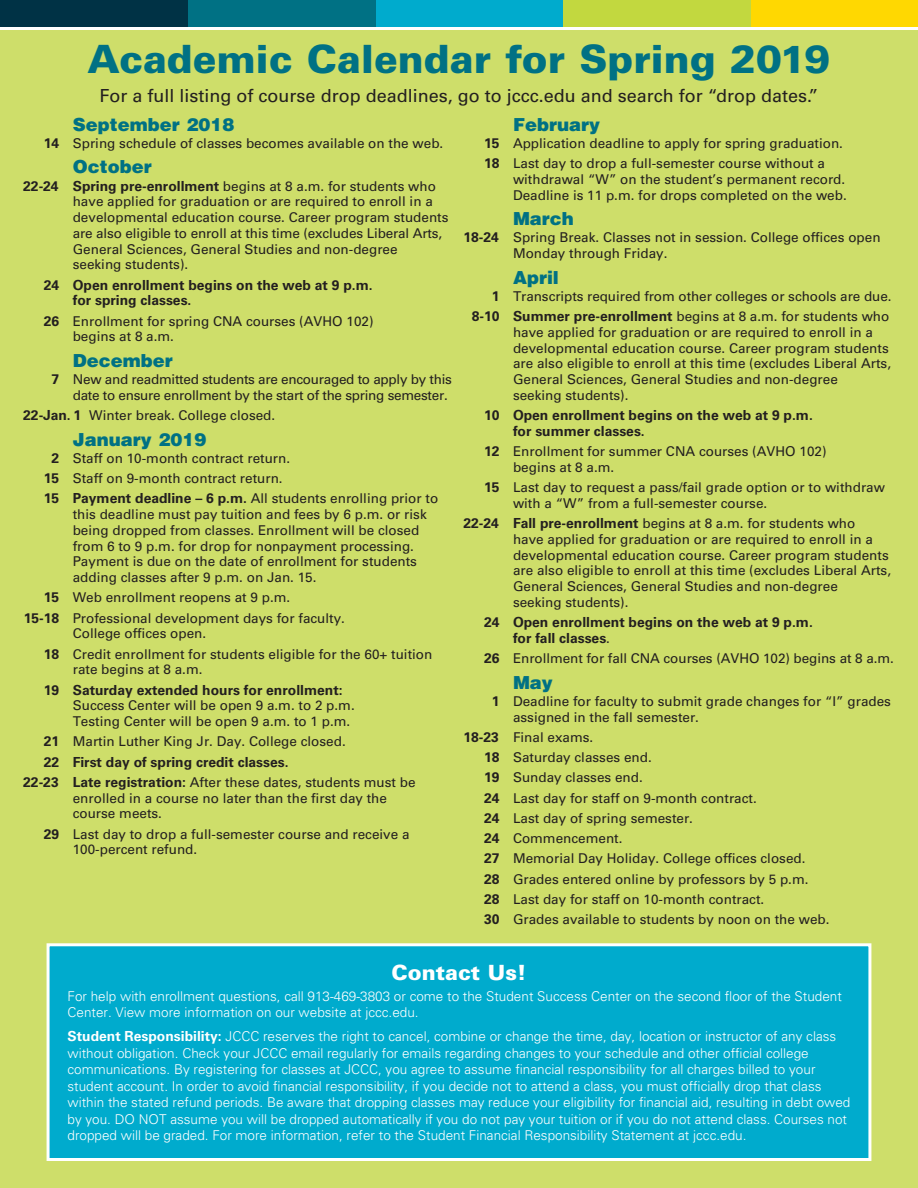
<style>
.page{position:relative;width:918px;height:1188px;background:#fff}
.page>*{position:absolute;margin:0;border:0;box-sizing:border-box;transform-origin:0 0}
.head{font:900 39px "Univers LT Std";color:#007184}
.Sub-white{font:900 21px "Univers LT Std";color:#fff}
.body{font:18px "Univers LT Std";color:#231f20}
.month{font:900 18px "Helvetica LT Std";color:#007184}
.deadlines{font:700 13.8px/15.8px "Univers LT Std";color:#231f20}
.deadlines-2{font:13.5px/15.8px "Univers LT Std";color:#231f20}
.body-2{font:300 13.5px/16.5px "Univers LT Std";color:#fff}
.deadlines_double_dat{font:13.5px/15.8px "Univers LT Std";color:#231f20}
.deadlines-3{font:13.5px/15.8px "Univers LT Std";letter-spacing:-.02em;color:#231f20}
.s1{font-weight:700;font-size:13.8px}
.s2{font-weight:400;font-size:13.5px}
</style>
<div class="page">
<div style="left:0;top:30px;width:918px;height:1158px;background:#cede6a"></div>
<div style="left:0;top:0;width:188px;height:27px;background:#003245"></div>
<div style="left:188px;top:0;width:188px;height:27px;background:#007184"></div>
<div style="left:376px;top:0;width:188px;height:27px;background:#00abcd"></div>
<div style="left:564px;top:0;width:187px;height:27px;background:#c2d83f"></div>
<div style="left:751px;top:0;width:167px;height:27px;background:#ffd801"></div>
<div style="left:48px;top:945px;width:822px;height:215px;background:#00abcd"></div>
<div style="left:47px;top:943px;width:824px;height:218px;border:3px solid #fff"></div>
<p class="head" style="left:88px;top:35px;width:744px">Academic Calendar for Spring 2019</p>
<p class="month" style="left:73px;top:112px;width:163px">September 2018</p>
<p class="deadlines-2" style="left:44px;top:135px;width:401px"><span class="s1">14</span> Spring schedule of classes becomes available on the web.</p>
<p class="month" style="left:73px;top:155px;width:81px">October</p>
<p class="deadlines_double_dat" style="left:73px;top:178px;width:377px;text-indent:-50px"><span class="s1">22-24 Spring pre-enrollment</span> begins at 8 a.m. for students who have applied for graduation or are required to enroll in a developmental education course. Career program students are also eligible to enroll at this time (excludes Liberal Arts, General Sciences, General Studies and non-degree seeking students).</p>
<p class="deadlines" style="left:73px;top:277px;width:301px;text-indent:-29px">24 Open enrollment begins on the web at 9 p.m. for spring classes.</p>
<p class="deadlines-2" style="left:73px;top:313px;width:302px;text-indent:-29px"><span class="s1">26</span> Enrollment for spring CNA courses (AVHO 102) begins at 8 a.m.</p>
<p class="month" style="left:73px;top:349px;width:102px">December</p>
<p class="deadlines-3" style="left:73px;top:372px;width:381px;text-indent:-21px"><span class="s1">7</span> New and readmitted students are encouraged to apply by this date to ensure enrollment by the start of the spring semester.</p>
<p class="deadlines_double_dat" style="left:23px;top:408px;width:254px"><span class="s1">22-Jan. 1</span> Winter break. College closed.</p>
<p class="month" style="left:73px;top:427px;width:135px">January 2019</p>
<p class="deadlines-2" style="left:52px;top:450px;width:240px"><span class="s1">2</span> Staff on 10-month contract return.</p>
<p class="deadlines-2" style="left:44px;top:471px;width:240px"><span class="s1">15</span> Staff on 9-month contract return.</p>
<p class="deadlines-2" style="left:73px;top:491px;width:367px;text-indent:-29px"><span class="s1">15 Payment deadline – 6 p.m.</span> All students enrolling prior to this deadline must pay tuition and fees by 6 p.m. or risk being dropped from classes. Enrollment will be closed from 6 to 9 p.m. for drop for nonpayment processing.<br>Payment is due on the date of enrollment for students adding classes after 9 p.m. on Jan. 15.</p>
<p class="deadlines-2" style="left:44px;top:590px;width:248px"><span class="s1">15</span> Web enrollment reopens at 9 p.m.</p>
<p class="deadlines-2" style="left:73px;top:610px;width:274px;text-indent:-49px"><span class="s1">15-18</span> Professional development days for faculty.<br>College offices open.</p>
<p class="deadlines-2" style="left:73px;top:646px;width:361px;text-indent:-29px"><span class="s1">18</span> Credit enrollment for students eligible for the 60+ tuition rate begins at 8 a.m.</p>
<p class="deadlines" style="left:44px;top:682px;width:300px">19 Saturday extended hours for enrollment:</p>
<p class="deadlines-2" style="left:73px;top:698px;width:284px">Success Center will be open 9 a.m. to 2 p.m.<br>Testing Center will be open 9 a.m. to 1 p.m.</p>
<p class="deadlines-2" style="left:44px;top:734px;width:304px"><span class="s1">21</span> Martin Luther King Jr. Day. College closed.</p>
<p class="deadlines" style="left:44px;top:754px;width:246px">22 First day of spring credit classes.</p>
<p class="deadlines_double_dat" style="left:73px;top:774px;width:344px;text-indent:-50px"><span class="s1">22-23 Late registration:</span> After these dates, students must be enrolled in a course no later than the first day the course meets.</p>
<p class="deadlines-2" style="left:73px;top:826px;width:338px;text-indent:-29px"><span class="s1">29</span> Last day to drop a full-semester course and receive a<br>100-percent refund.</p>
<p class="body" style="left:100px;top:85px;width:720px">For a full listing of course drop deadlines, go to jccc.edu and search for “drop dates.”</p>
<p class="month" style="left:513px;top:112px;width:89px">February</p>
<p class="deadlines-2" style="left:484px;top:135px;width:360px"><span class="s1">15</span> Application deadline to apply for spring graduation.</p>
<p class="deadlines-2" style="left:513px;top:156px;width:335px;text-indent:-29px"><span class="s1">18</span> Last day to drop a full-semester course without a withdrawal “W” on the student’s permanent record.<br>Deadline is 11 p.m. for drops completed on the web.</p>
<p class="month" style="left:513px;top:207px;width:63px">March</p>
<p class="deadlines_double_dat" style="left:513px;top:230px;width:369px;text-indent:-50px"><span class="s1">18-24</span> Spring Break. Classes not in session. College offices open<br>Monday through Friday.</p>
<p class="month" style="left:513px;top:265px;width:47px">April</p>
<p class="deadlines-2" style="left:492px;top:288px;width:401px"><span class="s1">1</span> Transcripts required from other colleges or schools are due.</p>
<p class="deadlines-2" style="left:513px;top:309px;width:380px;text-indent:-41px"><span class="s1">8-10 Summer pre-enrollment</span> begins at 8 a.m. for students who have applied for graduation or are required to enroll in a developmental education course. Career program students are also eligible to enroll at this time (excludes Liberal Arts, General Sciences, General Studies and non-degree<br>seeking students).</p>
<p class="deadlines" style="left:513px;top:407px;width:301px;text-indent:-29px">10 Open enrollment begins on the web at 9 p.m. for summer classes.</p>
<p class="deadlines-2" style="left:513px;top:444px;width:315px;text-indent:-29px"><span class="s1">12</span> Enrollment for summer CNA courses (AVHO 102) begins at 8 a.m.</p>
<p class="deadlines-2" style="left:513px;top:480px;width:374px;text-indent:-29px"><span class="s1">15</span> Last day to request a pass/fail grade option or to withdraw with a “W” from a full-semester course.</p>
<p class="deadlines_double_dat" style="left:513px;top:516px;width:380px;text-indent:-50px"><span class="s1">22-24 Fall pre-enrollment</span> begins at 8 a.m. for students who<br>have applied for graduation or are required to enroll in a developmental education course. Career program students are also eligible to enroll at this time (excludes Liberal Arts, General Sciences, General Studies and non-degree<br>seeking students).</p>
<p class="deadlines" style="left:513px;top:614px;width:301px;text-indent:-29px">24 Open enrollment begins on the web at 9 p.m. for fall classes<span class="s2">.</span></p>
<p class="deadlines-2" style="left:484px;top:651px;width:411px"><span class="s1">26</span> Enrollment for fall CNA courses (AVHO 102) begins at 8 a.m.</p>
<p class="month" style="left:513px;top:670px;width:41px">May</p>
<p class="deadlines-2" style="left:513px;top:693px;width:380px;text-indent:-21px"><span class="s1">1</span> Deadline for faculty to submit grade changes for “I” grades assigned in the fall semester.</p>
<p class="deadlines_double_dat" style="left:464px;top:729px;width:131px"><span class="s1">18-23</span> Final exams.</p>
<p class="deadlines-2" style="left:484px;top:750px;width:169px"><span class="s1">18</span> Saturday classes end.</p>
<p class="deadlines-2" style="left:484px;top:770px;width:160px"><span class="s1">19</span> Sunday classes end.</p>
<p class="deadlines-2" style="left:484px;top:790px;width:274px"><span class="s1">24</span> Last day for staff on 9-month contract.</p>
<p class="deadlines-2" style="left:484px;top:810px;width:210px"><span class="s1">24</span> Last day of spring semester.</p>
<p class="deadlines-2" style="left:484px;top:831px;width:140px"><span class="s1">24</span> Commencement.</p>
<p class="deadlines-2" style="left:484px;top:851px;width:323px"><span class="s1">27</span> Memorial Day Holiday. College offices closed.</p>
<p class="deadlines-2" style="left:484px;top:871px;width:326px"><span class="s1">28</span> Grades entered online by professors by 5 p.m.</p>
<p class="deadlines-2" style="left:484px;top:891px;width:282px"><span class="s1">28</span> Last day for staff on 10-month contract.</p>
<p class="deadlines-2" style="left:484px;top:912px;width:347px"><span class="s1">30</span> Grades available to students by noon on the web.</p>
<p class="Sub-white" style="left:392px;top:959px;width:136px">Contact Us!</p>
<p class="body-2" style="left:68px;top:987px;width:776px">For help with enrollment questions, call 913-469-3803 or come to the Student Success Center on the second floor of the Student<br>Center. View more information on our website at jccc.edu.</p>
<p class="body-2" style="left:68px;top:1028px;width:784px"><span class="s1">Student Responsibility:</span> JCCC reserves the right to cancel, combine or change the time, day, location or instructor of any class without obligation. Check your JCCC email regularly for emails regarding changes to your schedule and other official college communications. By registering for classes at JCCC, you agree to assume financial responsibility for all charges billed to your student account. In order to avoid financial responsibility, if you decide not to attend a class, you must officially drop that class within the stated refund periods. Be aware that dropping classes may reduce your eligibility for financial aid, resulting in debt owed by you. DO NOT assume you will be dropped automatically if you do not pay your tuition or if you do not attend class. Courses not dropped will be graded. For more information, refer to the Student Financial Responsibility Statement at jccc.edu.</p>
</div>
